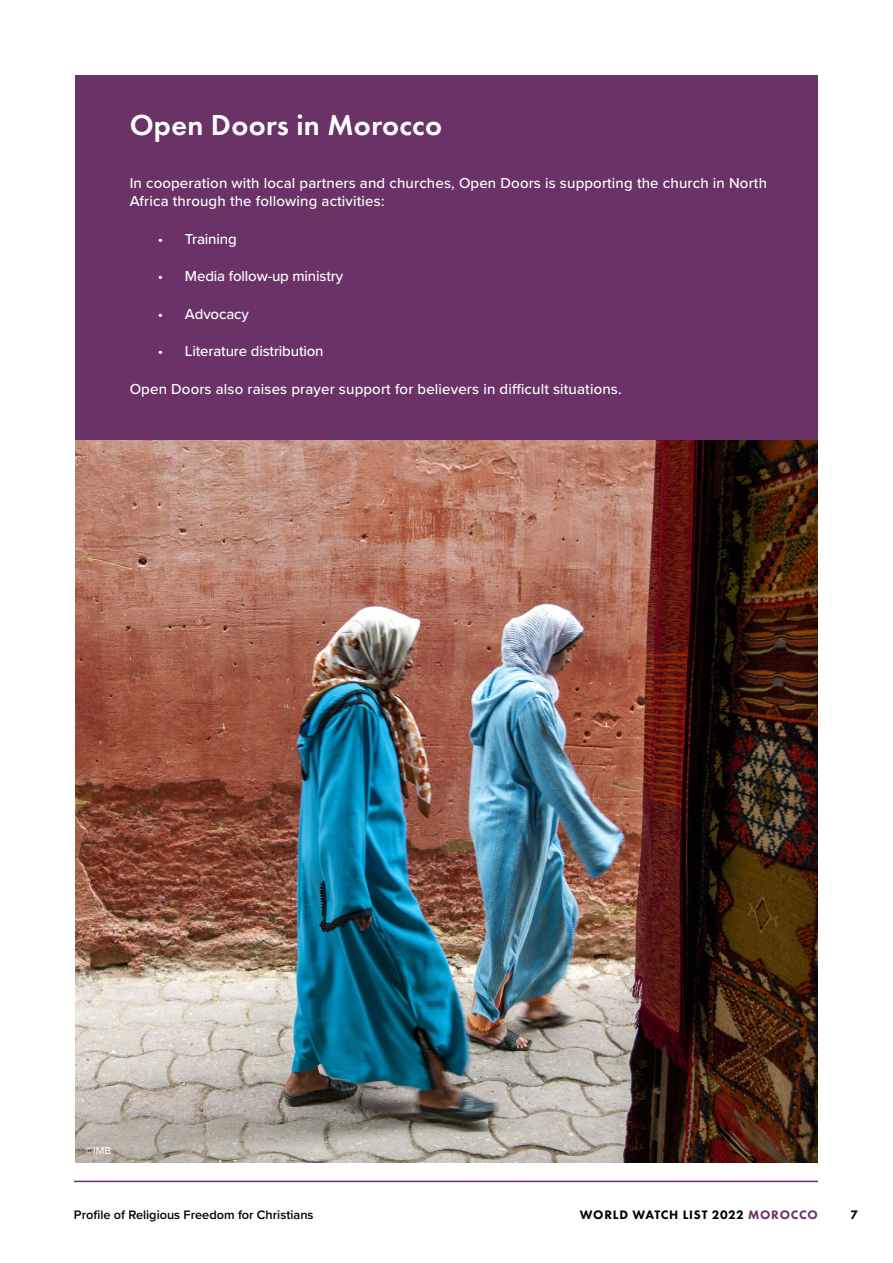
<style>
.page{position:relative;width:893px;height:1263px;background:#fff}
.page>*{position:absolute;margin:0;border:0;box-sizing:border-box;transform-origin:0 0}
.t1{font:600 30px "Futura PT";letter-spacing:.01em;color:#fff}
.t2{font:500 15px/18.8px "Proxima Nova";letter-spacing:.01em;color:#fff}
.t3{font:500 15px "Proxima Nova";letter-spacing:-.01em;color:#fff}
.t4{font:600 12.75px "Proxima Nova";color:#000}
.t5{font:800 12.75px "Futura PT";letter-spacing:.06em;color:#000}
.t6{font:500 10.5px "Proxima Nova";color:#fff}
.s1{color:#6b3267}
</style>
<div class="page">
<hr style="left:74px;top:1181px;width:744px;height:1px;background:#6b3267">
<img style="left:75px;top:439px;width:743px;height:723px">
<div style="left:75px;top:75px;width:743px;height:364px;background:#6b3267"></div>
<h1 class="t1" style="left:130px;top:107px;width:314px">Open Doors in Morocco</h1>
<p class="t2" style="left:130px;top:173px;width:639px">In cooperation with local partners and churches, Open Doors is supporting the church in North<br>Africa through the following activities:</p>
<p class="t3" style="left:158px;top:228px;width:80px">• Training</p>
<p class="t3" style="left:158px;top:265px;width:187px">• Media follow-up ministry</p>
<p class="t3" style="left:158px;top:303px;width:92px">• Advocacy</p>
<p class="t3" style="left:158px;top:340px;width:167px">• Literature distribution</p>
<p class="t2" style="left:130px;top:379px;width:493px">Open Doors also raises prayer support for believers in difficult situations.</p>
<p class="t6" style="left:85px;top:1143px;width:28px">©IMB</p>
<p class="t4" style="left:74px;top:1205px;width:241px">Profile of Religious Freedom for Christians</p>
<p class="t5" style="left:580px;top:1207px;width:240px">WORLD WATCH LIST 2022 <span class="s1">MOROCCO</span></p>
<p class="t5" style="left:850px;top:1207px;width:9px">7</p>
</div>
